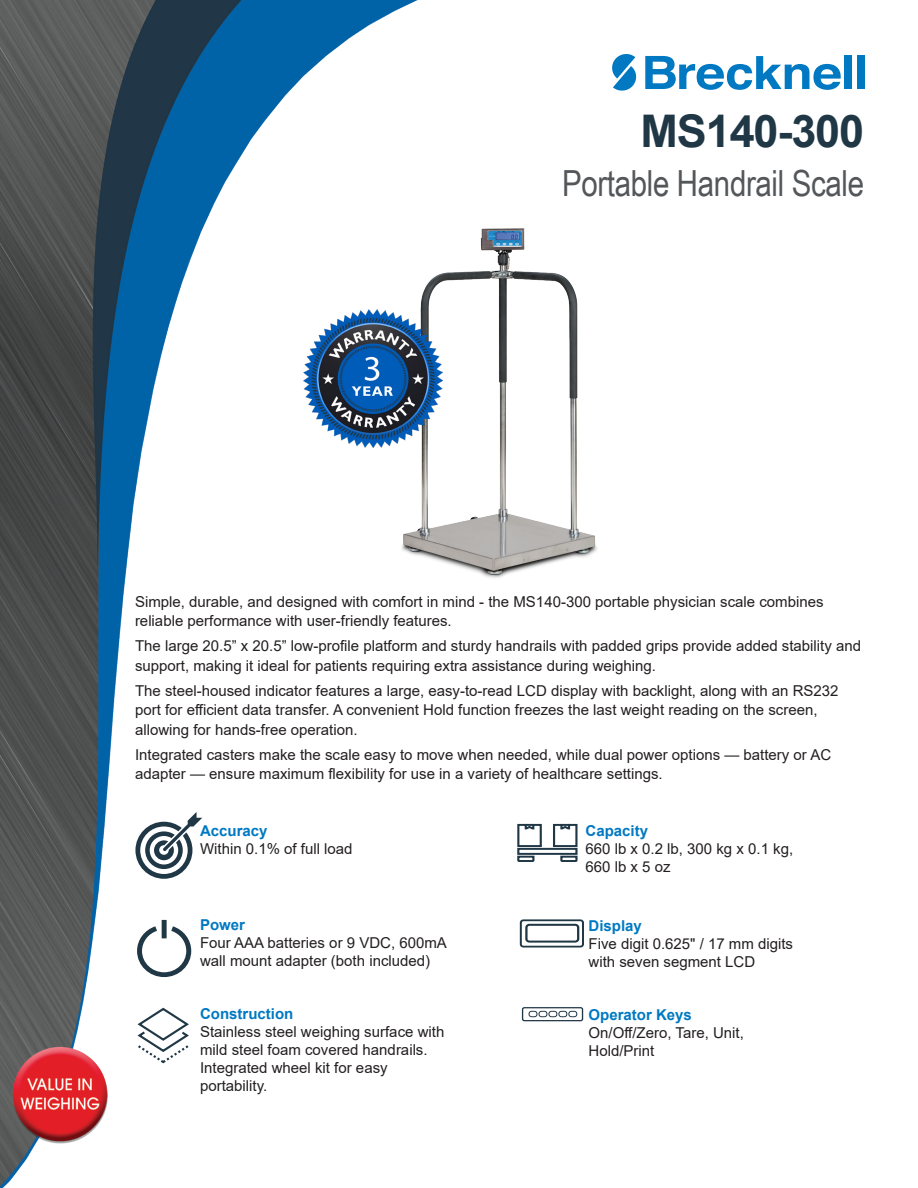
<style>
.page{position:relative;width:918px;height:1188px;background:#fff}
.page>*{position:absolute;margin:0;border:0;box-sizing:border-box;transform-origin:0 0}
.t1{font:700 45px "Arial";letter-spacing:-.025em;color:#203746}
.t2{font:36px "Arial Narrow";letter-spacing:-.01em;color:#54575a}
.t3{font:15px/18px "Arial";color:#231f20}
.t4{font:700 15px "Arial";color:#0079c2}
</style>
<div class="page">
<img style="left:0;top:0;width:865px;height:1188px">
<svg style="left:612px;top:54px;width:26px;height:37px"></svg>
<svg style="left:645px;top:56px;width:196px;height:34px"></svg>
<div style="left:845px;top:56px;width:7px;height:33px;background:#0079c2"></div>
<div style="left:858px;top:56px;width:7px;height:33px;background:#0079c2"></div>
<svg style="left:135px;top:812px;width:67px;height:67px"></svg>
<svg style="left:135px;top:923px;width:59px;height:56px"></svg>
<div style="left:162px;top:920px;width:5px;height:18px;background:#203746"></div>
<div style="left:520px;top:919px;width:64px;height:29px;border:2px solid #203746;border-radius:3px"></div>
<div style="left:525px;top:924px;width:54px;height:19px;border:2px solid #203746;border-radius:3px"></div>
<div style="left:522px;top:1007px;width:61px;height:14px;border:1px solid #203746;border-radius:2px"></div>
<div style="left:529px;top:1011px;width:8px;height:6px;border:1px solid #203746;border-radius:2px"></div>
<div style="left:539px;top:1011px;width:8px;height:6px;border:1px solid #203746;border-radius:2px"></div>
<div style="left:549px;top:1011px;width:8px;height:6px;border:1px solid #203746;border-radius:2px"></div>
<div style="left:558px;top:1011px;width:9px;height:6px;border:1px solid #203746;border-radius:2px"></div>
<div style="left:568px;top:1011px;width:9px;height:6px;border:1px solid #203746;border-radius:2px"></div>
<svg style="left:136px;top:1006px;width:55px;height:59px"></svg>
<svg style="left:516px;top:855px;width:20px;height:8px"></svg>
<div style="left:517px;top:848px;width:61px;height:7px;border:2px solid #203746"></div>
<svg style="left:559px;top:855px;width:20px;height:8px"></svg>
<svg style="left:516px;top:823px;width:27px;height:25px"></svg>
<svg style="left:552px;top:823px;width:27px;height:25px"></svg>
<img style="left:379px;top:212px;width:241px;height:378px">
<img style="left:303px;top:310px;width:139px;height:138px">
<h1 class="t1" style="left:641px;top:99px;width:225px">MS140-300</h1>
<h2 class="t2" style="left:562px;top:157px;width:304px">Portable Handrail Scale</h2>
<p class="t3" style="left:135px;top:592px;width:690px;line-height:19.5px">Simple, durable, and designed with comfort in mind - the MS140-300 portable physician scale combines reliable performance with user-friendly features.</p>
<p class="t3" style="left:135px;top:636px;width:728px;line-height:19.5px">The large 20.5” x 20.5” low-profile platform and sturdy handrails with padded grips provide added stability and support, making it ideal for patients requiring extra assistance during weighing.</p>
<p class="t3" style="left:135px;top:681px;width:705px;line-height:19.5px">The steel-housed indicator features a large, easy-to-read LCD display with backlight, along with an RS232 port for efficient data transfer. A convenient Hold function freezes the last weight reading on the screen, allowing for hands-free operation.</p>
<p class="t3" style="left:135px;top:745px;width:698px;line-height:19.5px">Integrated casters make the scale easy to move when needed, while dual power options — battery or AC adapter — ensure maximum flexibility for use in a variety of healthcare settings.</p>
<p class="t4" style="left:200px;top:820px;width:69px">Accuracy</p>
<p class="t3" style="left:200px;top:840px;width:154px">Within 0.1% of full load</p>
<p class="t4" style="left:200px;top:915px;width:47px">Power</p>
<p class="t3" style="left:200px;top:934px;width:248px">Four AAA batteries or 9 VDC, 600mA wall mount adapter (both included)</p>
<p class="t4" style="left:200px;top:1003px;width:95px">Construction</p>
<p class="t3" style="left:200px;top:1023px;width:246px">Stainless steel weighing surface with mild steel foam covered handrails.<br>Integrated wheel kit for easy portability.</p>
<p class="t4" style="left:586px;top:820px;width:64px">Capacity</p>
<p class="t3" style="left:586px;top:840px;width:209px">660 lb x 0.2 lb, 300 kg x 0.1 kg,<br>660 lb x 5 oz</p>
<p class="t4" style="left:589px;top:915px;width:55px">Display</p>
<p class="t3" style="left:589px;top:935px;width:206px">Five digit 0.625" / 17 mm digits with seven segment LCD</p>
<p class="t4" style="left:589px;top:1004px;width:105px">Operator Keys</p>
<p class="t3" style="left:589px;top:1023px;width:157px">On/Off/Zero, Tare, Unit,<br>Hold/Print</p>
</div>
